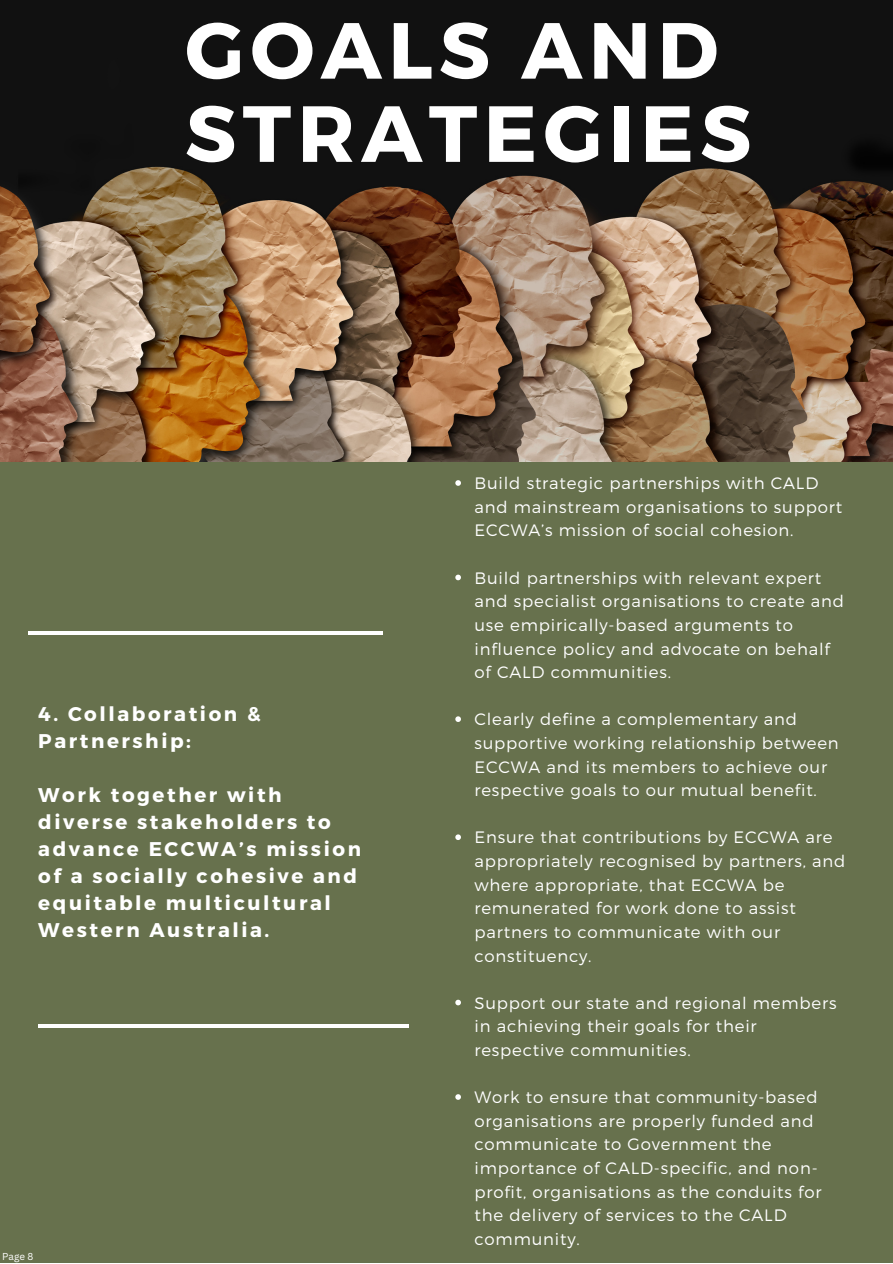
<style>
.page{position:relative;width:893px;height:1264px;background:#fff}
.page>*{position:absolute;margin:0;border:0;box-sizing:border-box;transform-origin:0 0}
.t1{font:700 79.35px/83.2px "Montserrat";letter-spacing:.08em;color:#fff}
.t2{font:700 19.8px/27px "Montserrat";letter-spacing:.13em;color:#fff}
.t3{font:300 16.5px/23.5px "Montserrat";letter-spacing:.05em;color:#fff}
.t4{font:9.75px "Canva Sans";color:#fff}
</style>
<div class="page">
<div style="left:0;top:0;width:892px;height:1262px;background:#67714d"></div>
<img style="left:0;top:0;width:892px;height:461px">
<svg style="left:455px;top:480px;width:6px;height:6px"></svg>
<svg style="left:455px;top:574px;width:6px;height:6px"></svg>
<svg style="left:455px;top:716px;width:6px;height:6px"></svg>
<svg style="left:455px;top:834px;width:6px;height:6px"></svg>
<svg style="left:455px;top:999px;width:6px;height:6px"></svg>
<svg style="left:455px;top:1094px;width:6px;height:5px"></svg>
<hr style="left:28px;top:631px;width:354px;height:3px;background:#fff">
<hr style="left:38px;top:1024px;width:370px;height:3px;background:#fff">
<p class="t1" style="left:185px;top:5px;width:567px">GOALS AND<br>STRATEGIES</p>
<p class="t2" style="left:38px;top:699px;width:224px">4. Collaboration &amp;<br>Partnership:</p>
<p class="t2" style="left:38px;top:780px;width:324px">Work together with diverse stakeholders to advance ECCWA’s mission of a socially cohesive and equitable multicultural<br>Western Australia.</p>
<p class="t4" style="left:2px;top:1249px;width:33px">Page 8</p>
<p class="t3" style="left:474px;top:470px;width:369px">Build strategic partnerships with CALD and mainstream organisations to support<br>ECCWA’s mission of social cohesion.</p>
<p class="t3" style="left:474px;top:565px;width:371px">Build partnerships with relevant expert and specialist organisations to create and use empirically-based arguments to influence policy and advocate on behalf of CALD communities.</p>
<p class="t3" style="left:474px;top:707px;width:366px">Clearly define a complementary and supportive working relationship between ECCWA and its members to achieve our respective goals to our mutual benefit.</p>
<p class="t3" style="left:474px;top:825px;width:372px">Ensure that contributions by ECCWA are appropriately recognised by partners, and where appropriate, that ECCWA be remunerated for work done to assist partners to communicate with our constituency.</p>
<p class="t3" style="left:474px;top:990px;width:363px">Support our state and regional members in achieving their goals for their respective communities.</p>
<p class="t3" style="left:474px;top:1084px;width:348px">Work to ensure that community-based organisations are properly funded and communicate to Government the importance of CALD-specific, and non&shy;profit, organisations as the conduits for the delivery of services to the CALD community.</p>
</div>
